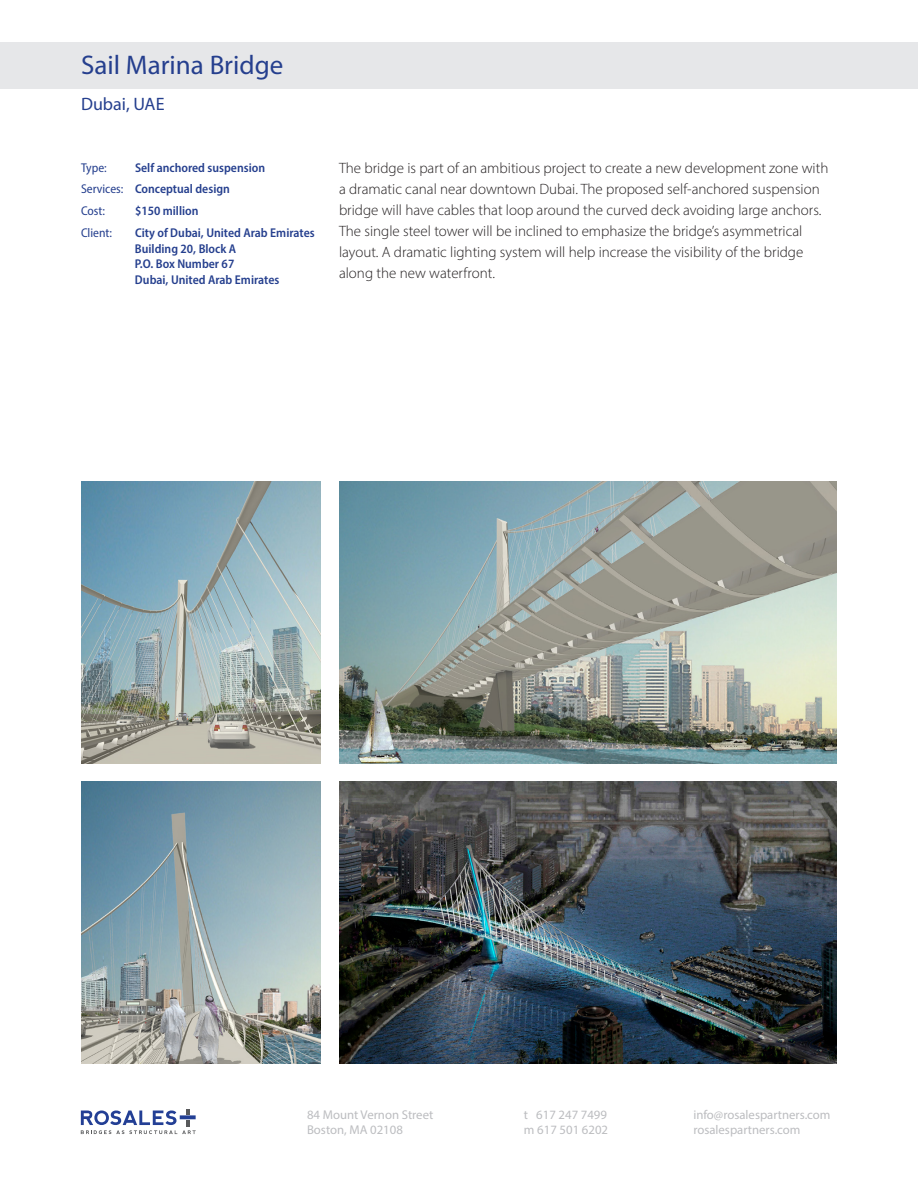
<style>
.page{position:relative;width:918px;height:1188px;background:#fff}
.page>*{position:absolute;margin:0;border:0;box-sizing:border-box;transform-origin:0 0}
.t1{font:27px "Myriad Pro";color:#253f8e}
.t2{font:18px "Myriad Pro";color:#253f8e}
.t3{font:300 15px/21px "Myriad Pro";color:#231f20}
.t4{font:600 semi-condensed 12.75px "Myriad Pro";color:#253f8e}
.t5{font:12.75px/15.3px "Myriad Pro";color:#bcbdc0}
.t6{font:semi-condensed 12.75px "Myriad Pro";color:#253f8e}
.s1{font-weight:400}
</style>
<div class="page">
<svg style="left:81px;top:1109px;width:115px;height:25px"></svg>
<div style="left:0;top:42px;width:918px;height:46px;background:#e6e7e9"></div>
<img style="left:339px;top:782px;width:498px;height:282px">
<img style="left:339px;top:482px;width:498px;height:282px">
<img style="left:81px;top:782px;width:240px;height:282px">
<img style="left:81px;top:482px;width:240px;height:282px">
<p class="t1" style="left:81px;top:49px;width:204px">Sail Marina Bridge</p>
<p class="t2" style="left:81px;top:93px;width:85px">Dubai, UAE</p>
<p class="t6" style="left:81px;top:159px;width:27px">Type:</p>
<p class="t4" style="left:135px;top:159px;width:132px">Self anchored suspension</p>
<p class="t4" style="left:81px;top:181px;width:150px"><span class="s1">Services:</span> Conceptual design</p>
<p class="t6" style="left:81px;top:203px;width:25px">Cost:</p>
<p class="t4" style="left:135px;top:203px;width:65px">$150 million</p>
<p class="t6" style="left:81px;top:225px;width:33px">Client:</p>
<p class="t4" style="left:135px;top:225px;width:181px">City of Dubai, United Arab Emirates</p>
<p class="t4" style="left:135px;top:240px;width:103px">Building 20, Block A</p>
<p class="t4" style="left:135px;top:256px;width:101px">P.O. Box Number 67</p>
<p class="t4" style="left:135px;top:272px;width:146px">Dubai, United Arab Emirates</p>
<p class="t3" style="left:339px;top:158px;width:491px">The bridge is part of an ambitious project to create a new development zone with a dramatic canal near downtown Dubai. The proposed self-anchored suspension bridge will have cables that loop around the curved deck avoiding large anchors.<br>The single steel tower will be inclined to emphasize the bridge’s asymmetrical layout. A dramatic lighting system will help increase the visibility of the bridge along the new waterfront.</p>
<p class="t5" style="left:307px;top:1107px;width:128px">84 Mount Vernon Street<br>Boston, MA 02108</p>
<p class="t5" style="left:524px;top:1107px;width:86px">t 617 247 7499 m 617 501 6202</p>
<p class="t5" style="left:693px;top:1107px;width:139px">info@rosalespartners.com rosalespartners.com</p>
</div>
